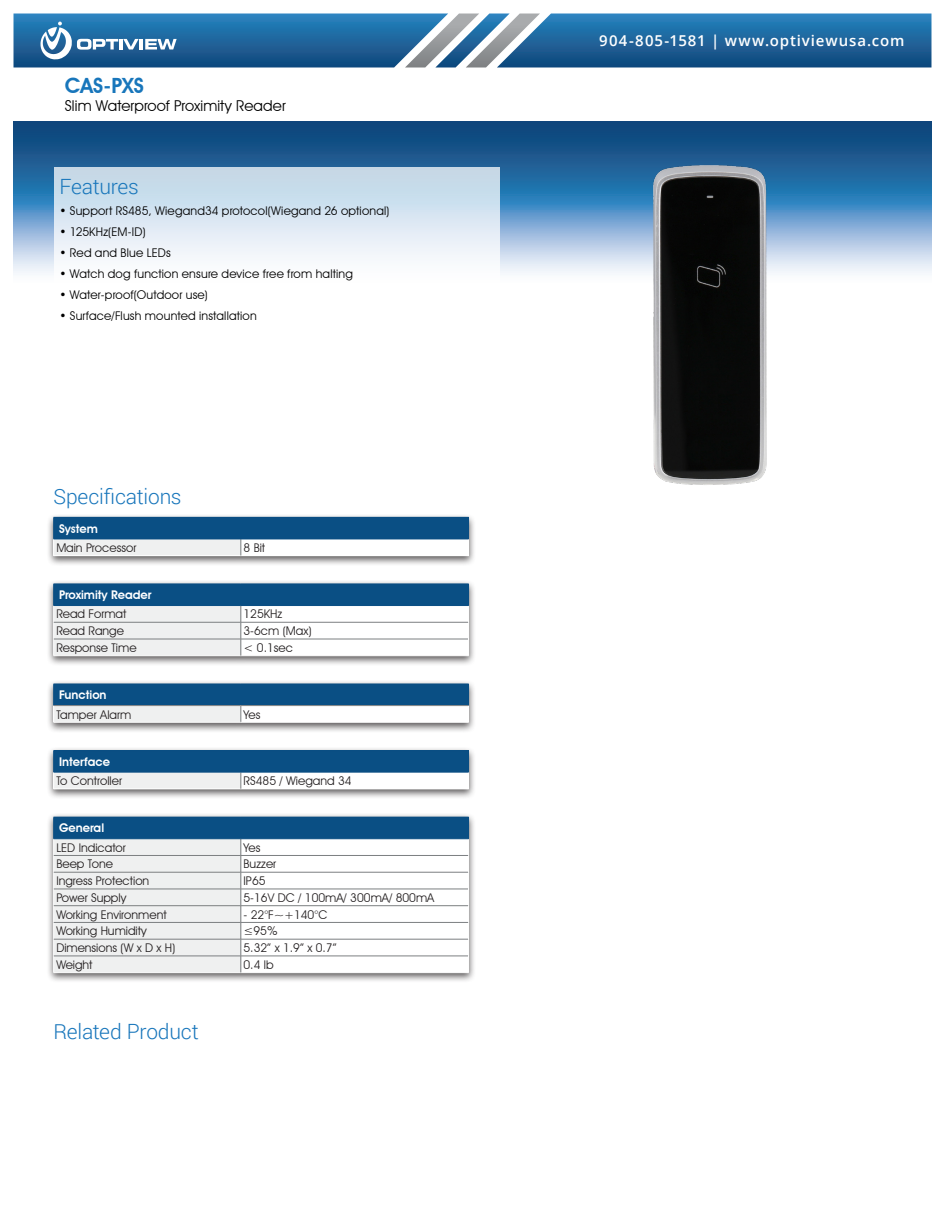
<style>
.page{position:relative;width:945px;height:1215px;background:#fff}
.page>*{position:absolute;margin:0;border:0;box-sizing:border-box;transform-origin:0 0}
.t1{font:300 21px "Roboto";letter-spacing:-.01em;color:#1876bb}
.t2{font:600 21px "Avant Garde IT Cby BT";letter-spacing:-.005em;color:#1876bb}
.t3{font:600 15px "Open Sans";letter-spacing:.065em;color:#fff}
.t4{font:15px "Avant Garde IT Cby BT";letter-spacing:.01em;color:#000}
.P2{font:12px "Avant Garde IT Cby BT";color:#231f20}
.t5{font:12px "Avant Garde IT Cby BT";letter-spacing:.015em;color:#000}
.P2-2{font:600 12px "Avant Garde IT Cby BT";color:#fff}
</style>
<div class="page">
<svg style="left:14px;top:122px;width:918px;height:151px;background:#4479a9"></svg>
<svg style="left:14px;top:14px;width:918px;height:54px;background:#3373a4"></svg>
<img style="left:643px;top:155px;width:133px;height:330px">
<div style="left:46px;top:513px;width:430px;height:53px;background:#231f20;opacity:.75"></div>
<div style="left:54px;top:517px;width:415px;height:22px;background:#0a4f84"></div>
<div style="left:54px;top:539px;width:187px;height:17px;background:#eff0f0"></div>
<div style="left:241px;top:539px;width:228px;height:17px;background:#fff"></div>
<hr style="left:53px;top:555px;width:188px;height:1px;background:#fff">
<svg style="left:241px;top:540px;width:1px;height:16px"></svg>
<hr style="left:53px;top:517px;width:188px;height:1px;background:#0a4e83">
<svg style="left:53px;top:518px;width:1px;height:37px"></svg>
<hr style="left:53px;top:539px;width:188px;height:1px;background:#0a4e83">
<hr style="left:241px;top:539px;width:228px;height:1px;background:#0a4e83">
<svg style="left:54px;top:168px;width:446px;height:105px"></svg>
<div style="left:46px;top:580px;width:430px;height:86px;background:#231f20;opacity:.75"></div>
<svg style="left:53px;top:584px;width:416px;height:72px"></svg>
<hr style="left:53px;top:605px;width:188px;height:1px;background:#0a4e83">
<hr style="left:241px;top:605px;width:228px;height:1px;background:#0a4e83">
<div style="left:46px;top:680px;width:430px;height:53px;background:#231f20;opacity:.75"></div>
<div style="left:54px;top:684px;width:415px;height:22px;background:#0a4f84"></div>
<div style="left:54px;top:706px;width:187px;height:16px;background:#eff0f0"></div>
<div style="left:241px;top:706px;width:228px;height:16px;background:#fff"></div>
<hr style="left:53px;top:705px;width:188px;height:1px;background:#7c7f81">
<hr style="left:241px;top:705px;width:228px;height:1px;background:#7c7f81">
<svg style="left:241px;top:706px;width:1px;height:16px"></svg>
<hr style="left:53px;top:722px;width:188px;height:1px;background:#fff">
<hr style="left:241px;top:722px;width:228px;height:1px;background:#fff">
<svg style="left:53px;top:684px;width:1px;height:38px"></svg>
<div style="left:46px;top:747px;width:430px;height:53px;background:#231f20;opacity:.75"></div>
<div style="left:54px;top:751px;width:415px;height:21px;background:#0a4f84"></div>
<div style="left:54px;top:772px;width:187px;height:17px;background:#eff0f0"></div>
<div style="left:241px;top:772px;width:228px;height:17px;background:#fff"></div>
<hr style="left:53px;top:789px;width:188px;height:1px;background:#fff">
<hr style="left:241px;top:789px;width:228px;height:1px;background:#fff">
<svg style="left:241px;top:773px;width:1px;height:16px"></svg>
<hr style="left:53px;top:750px;width:188px;height:1px;background:#0a4e83">
<svg style="left:53px;top:751px;width:1px;height:38px"></svg>
<hr style="left:241px;top:750px;width:228px;height:1px;background:#0a4e83">
<hr style="left:53px;top:772px;width:188px;height:1px;background:#0a4e83">
<hr style="left:241px;top:772px;width:228px;height:1px;background:#0a4e83">
<div style="left:46px;top:813px;width:430px;height:170px;background:#231f20;opacity:.75"></div>
<svg style="left:53px;top:817px;width:416px;height:156px"></svg>
<hr style="left:53px;top:838px;width:188px;height:1px;background:#0a4e83">
<hr style="left:241px;top:838px;width:228px;height:1px;background:#0a4e83">
<h1 class="t2" style="left:65px;top:73px;width:81px">CAS-PXS</h1>
<h1 class="t4" style="left:65px;top:97px;width:222px">Slim Waterproof Proximity Reader</h1>
<p class="t1" style="left:59px;top:172px;width:81px">Features</p>
<p class="t5" style="left:59px;top:204px;width:331px">• Support RS485, Wiegand34 protocol(Wiegand 26 optional)</p>
<p class="t5" style="left:59px;top:225px;width:88px">• 125KHz(EM-ID)</p>
<p class="t5" style="left:59px;top:246px;width:113px">• Red and Blue LEDs</p>
<p class="t5" style="left:59px;top:267px;width:295px">• Watch dog function ensure device free from halting</p>
<p class="t5" style="left:59px;top:288px;width:150px">• Water-proof(Outdoor use)</p>
<p class="t5" style="left:59px;top:309px;width:199px">• Surface/Flush mounted installation</p>
<p class="t1" style="left:53px;top:482px;width:130px">Specifications</p>
<p class="P2-2" style="left:59px;top:521px;width:40px">System</p>
<p class="P2" style="left:56px;top:540px;width:82px">Main Processor</p>
<p class="P2" style="left:244px;top:540px;width:23px">8 Bit</p>
<p class="P2-2" style="left:59px;top:588px;width:94px">Proximity Reader</p>
<p class="P2" style="left:56px;top:607px;width:72px">Read Format</p>
<p class="P2" style="left:244px;top:607px;width:40px">125KHz</p>
<p class="P2" style="left:56px;top:624px;width:69px">Read Range</p>
<p class="P2" style="left:244px;top:624px;width:70px">3-6cm (Max)</p>
<p class="P2" style="left:56px;top:640px;width:82px">Response Time</p>
<p class="P2" style="left:244px;top:640px;width:51px">&lt; 0.1sec</p>
<p class="P2-2" style="left:59px;top:688px;width:49px">Function</p>
<p class="P2" style="left:56px;top:707px;width:76px">Tamper Alarm</p>
<p class="P2" style="left:244px;top:707px;width:18px">Yes</p>
<p class="P2-2" style="left:59px;top:754px;width:52px">Interface</p>
<p class="P2" style="left:56px;top:774px;width:67px">To Controller</p>
<p class="P2" style="left:244px;top:774px;width:110px">RS485 / Wiegand 34</p>
<p class="P2-2" style="left:59px;top:821px;width:47px">General</p>
<p class="P2" style="left:56px;top:840px;width:71px">LED Indicator</p>
<p class="P2" style="left:244px;top:840px;width:18px">Yes</p>
<p class="P2" style="left:56px;top:857px;width:58px">Beep Tone</p>
<p class="P2" style="left:244px;top:857px;width:34px">Buzzer</p>
<p class="P2" style="left:56px;top:874px;width:94px">Ingress Protection</p>
<p class="P2" style="left:244px;top:874px;width:24px">IP65</p>
<p class="P2" style="left:56px;top:890px;width:71px">Power Supply</p>
<p class="P2" style="left:244px;top:890px;width:192px">5-16V DC / 100mA/ 300mA/ 800mA</p>
<p class="P2" style="left:56px;top:907px;width:112px">Working Environment</p>
<p class="P2" style="left:244px;top:907px;width:85px">- 22°F~+140°C</p>
<p class="P2" style="left:56px;top:924px;width:92px">Working Humidity</p>
<p class="P2" style="left:244px;top:924px;width:36px">≤95%</p>
<p class="P2" style="left:56px;top:941px;width:121px">Dimensions (W x D x H)</p>
<p class="P2" style="left:244px;top:941px;width:95px">5.32” x 1.9” x 0.7”</p>
<p class="P2" style="left:56px;top:957px;width:38px">Weight</p>
<p class="P2" style="left:244px;top:957px;width:32px">0.4 lb</p>
<p class="t1" style="left:53px;top:1017px;width:147px">Related Product</p>
<p class="t3" style="left:599px;top:31px;width:307px">904-805-1581 | www.optiviewusa.com</p>
</div>
